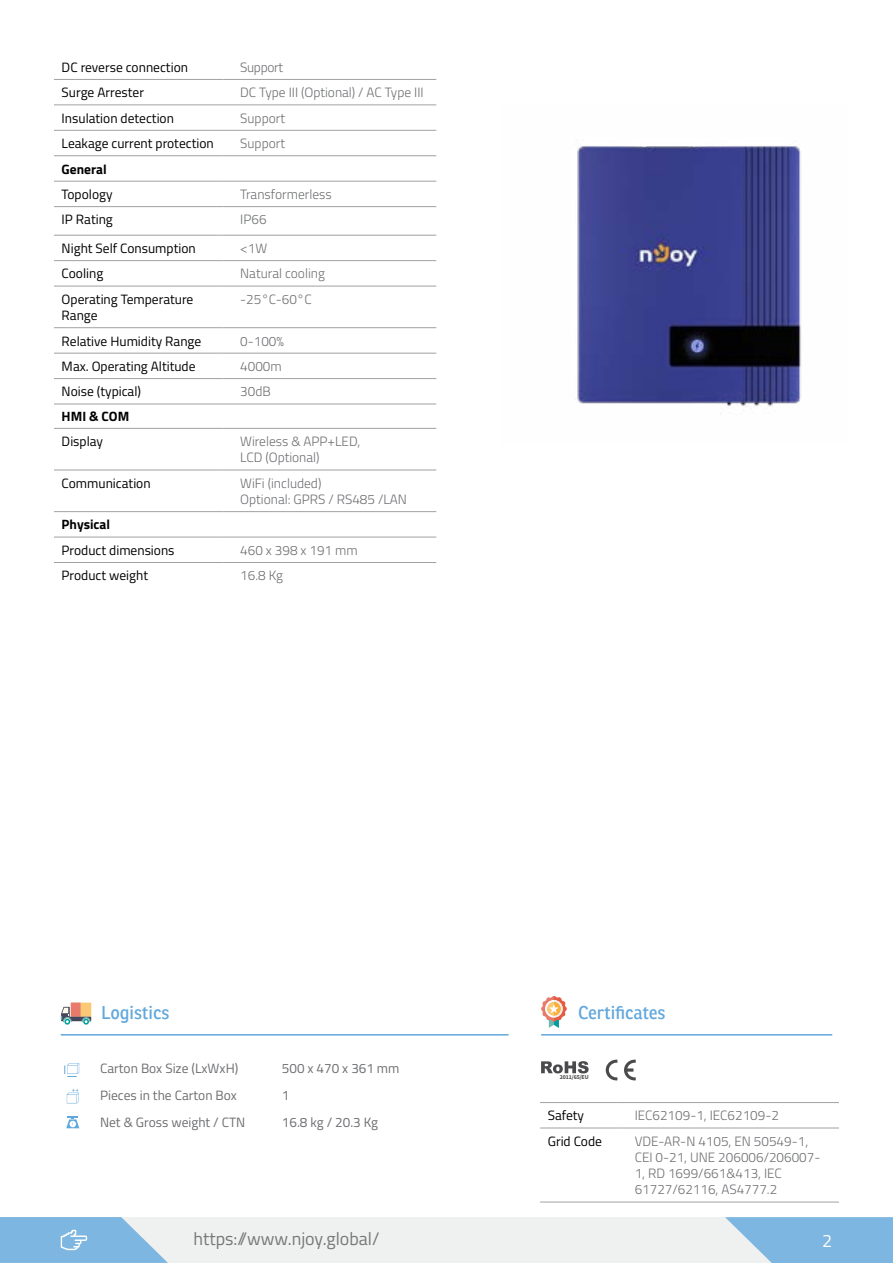
<style>
.page{position:relative;width:893px;height:1263px;background:#fff}
.page>*{position:absolute;margin:0;border:0;box-sizing:border-box;transform-origin:0 0}
.t1{font:18px "Titillium";color:#777878}
.t2{font:18px "Ronnia";color:#61a8dc}
.t3{font:18px "Titillium";color:#fff}
.t4{font:300 13.5px/16.2px "Titillium";color:#6d6e71}
.t5{font:13.5px/16.2px "Titillium";color:#000}
.t6{font:13.5px "Titillium";color:#6d6e71}
.t7{font:700 13.5px "Titillium";color:#000}
.t8{font:300 13.5px "Titillium";letter-spacing:-.025em;color:#6d6e71}
.t9{font:700 6px "Source Sans Pro";letter-spacing:-.025em;color:#4a4a4d}
</style>
<div class="page">
<div style="left:0;top:1217px;width:893px;height:46px;background:#eff0f0"></div>
<svg style="left:725px;top:1217px;width:168px;height:46px;background:#8dbee2"></svg>
<svg style="left:0;top:1217px;width:168px;height:46px;background:#8fbfe2"></svg>
<hr style="left:54px;top:206px;width:169px;height:1px;background:#9fa1a4">
<hr style="left:223px;top:206px;width:213px;height:1px;background:#9fa1a4">
<hr style="left:54px;top:235px;width:169px;height:1px;background:#9fa1a4">
<hr style="left:223px;top:235px;width:213px;height:1px;background:#9fa1a4">
<hr style="left:54px;top:260px;width:169px;height:1px;background:#9fa1a4">
<hr style="left:223px;top:260px;width:213px;height:1px;background:#9fa1a4">
<hr style="left:54px;top:286px;width:169px;height:1px;background:#9fa1a4">
<hr style="left:223px;top:286px;width:213px;height:1px;background:#9fa1a4">
<hr style="left:54px;top:327px;width:169px;height:1px;background:#9fa1a4">
<hr style="left:223px;top:327px;width:213px;height:1px;background:#9fa1a4">
<hr style="left:54px;top:353px;width:169px;height:1px;background:#9fa1a4">
<hr style="left:223px;top:353px;width:213px;height:1px;background:#9fa1a4">
<hr style="left:54px;top:378px;width:169px;height:1px;background:#9fa1a4">
<hr style="left:223px;top:378px;width:213px;height:1px;background:#9fa1a4">
<hr style="left:54px;top:404px;width:169px;height:1px;background:#9fa1a4">
<hr style="left:223px;top:404px;width:213px;height:1px;background:#9fa1a4">
<hr style="left:54px;top:79px;width:169px;height:1px;background:#9fa1a4">
<hr style="left:223px;top:79px;width:213px;height:1px;background:#9fa1a4">
<hr style="left:54px;top:104px;width:169px;height:1px;background:#9fa1a4">
<hr style="left:223px;top:104px;width:213px;height:1px;background:#9fa1a4">
<hr style="left:54px;top:130px;width:169px;height:1px;background:#9fa1a4">
<hr style="left:223px;top:130px;width:213px;height:1px;background:#9fa1a4">
<hr style="left:54px;top:155px;width:169px;height:1px;background:#9fa1a4">
<hr style="left:223px;top:155px;width:213px;height:1px;background:#9fa1a4">
<hr style="left:54px;top:181px;width:169px;height:1px;background:#9fa1a4">
<hr style="left:223px;top:181px;width:213px;height:1px;background:#9fa1a4">
<hr style="left:54px;top:511px;width:169px;height:1px;background:#9fa1a4">
<hr style="left:223px;top:511px;width:213px;height:1px;background:#9fa1a4">
<hr style="left:54px;top:428px;width:169px;height:1px;background:#9fa1a4">
<hr style="left:223px;top:428px;width:213px;height:1px;background:#9fa1a4">
<hr style="left:54px;top:470px;width:169px;height:1px;background:#9fa1a4">
<hr style="left:223px;top:470px;width:213px;height:1px;background:#9fa1a4">
<hr style="left:54px;top:537px;width:169px;height:1px;background:#9fa1a4">
<hr style="left:223px;top:537px;width:213px;height:1px;background:#9fa1a4">
<hr style="left:54px;top:562px;width:169px;height:1px;background:#9fa1a4">
<hr style="left:223px;top:562px;width:213px;height:1px;background:#9fa1a4">
<svg style="left:67px;top:1089px;width:12px;height:14px"></svg>
<svg style="left:66px;top:1116px;width:13px;height:12px"></svg>
<svg style="left:64px;top:1063px;width:15px;height:14px"></svg>
<hr style="left:61px;top:1034px;width:448px;height:1px;background:#61a8dc">
<hr style="left:541px;top:1034px;width:291px;height:1px;background:#61a8dc">
<div style="left:71px;top:1002px;width:20px;height:15px;background:#fbc876"></div>
<div style="left:71px;top:1002px;width:10px;height:15px;background:#e87a6b"></div>
<svg style="left:61px;top:1007px;width:30px;height:18px"></svg>
<svg style="left:541px;top:996px;width:26px;height:32px"></svg>
<svg style="left:606px;top:1060px;width:11px;height:20px"></svg>
<svg style="left:624px;top:1060px;width:12px;height:20px"></svg>
<svg style="left:541px;top:1061px;width:48px;height:12px"></svg>
<hr style="left:540px;top:1102px;width:78px;height:1px;background:#9fa1a4">
<hr style="left:618px;top:1102px;width:221px;height:1px;background:#9fa1a4">
<hr style="left:540px;top:1127px;width:78px;height:1px;background:#9fa1a4">
<hr style="left:618px;top:1127px;width:221px;height:1px;background:#9fa1a4">
<hr style="left:540px;top:1202px;width:78px;height:1px;background:#9fa1a4">
<hr style="left:618px;top:1202px;width:221px;height:1px;background:#9fa1a4">
<img style="left:576px;top:139px;width:225px;height:275px">
<p class="t5" style="left:62px;top:58px;width:128px">DC reverse connection</p>
<p class="t8" style="left:240px;top:57px;width:44px">Support</p>
<p class="t5" style="left:62px;top:84px;width:84px">Surge Arrester</p>
<p class="t4" style="left:240px;top:84px;width:185px">DC Type III (Optional) / AC Type III</p>
<p class="t5" style="left:62px;top:109px;width:114px">Insulation detection</p>
<p class="t4" style="left:240px;top:109px;width:46px">Support</p>
<p class="t5" style="left:62px;top:135px;width:154px">Leakage current protection</p>
<p class="t4" style="left:240px;top:135px;width:46px">Support</p>
<p class="t7" style="left:62px;top:158px;width:47px">General</p>
<p class="t5" style="left:62px;top:185px;width:52px">Topology</p>
<p class="t4" style="left:240px;top:185px;width:93px">Transformerless</p>
<p class="t5" style="left:62px;top:211px;width:53px">IP Rating</p>
<p class="t4" style="left:240px;top:211px;width:28px">IP66</p>
<p class="t5" style="left:62px;top:239px;width:136px">Night Self Consumption</p>
<p class="t4" style="left:240px;top:239px;width:28px">&lt;1W</p>
<p class="t5" style="left:62px;top:265px;width:43px">Cooling</p>
<p class="t4" style="left:240px;top:265px;width:86px">Natural cooling</p>
<p class="t5" style="left:62px;top:290px;width:133px">Operating Temperature<br>Range</p>
<p class="t4" style="left:240px;top:290px;width:73px">-25°C-60°C</p>
<p class="t5" style="left:62px;top:332px;width:141px">Relative Humidity Range</p>
<p class="t4" style="left:240px;top:332px;width:45px">0-100%</p>
<p class="t5" style="left:62px;top:357px;width:135px">Max. Operating Altitude</p>
<p class="t4" style="left:240px;top:357px;width:43px">4000m</p>
<p class="t5" style="left:62px;top:383px;width:81px">Noise (typical)</p>
<p class="t4" style="left:240px;top:383px;width:32px">30dB</p>
<p class="t7" style="left:62px;top:406px;width:69px">HMI &amp; COM</p>
<p class="t5" style="left:62px;top:433px;width:43px">Display</p>
<p class="t4" style="left:240px;top:433px;width:122px">Wireless &amp; APP+LED,<br>LCD (Optional)</p>
<p class="t5" style="left:62px;top:474px;width:91px">Communication</p>
<p class="t4" style="left:240px;top:474px;width:168px">WiFi (included)<br>Optional: GPRS / RS485 /LAN</p>
<p class="t7" style="left:62px;top:514px;width:50px">Physical</p>
<p class="t5" style="left:62px;top:541px;width:114px">Product dimensions</p>
<p class="t4" style="left:240px;top:541px;width:119px">460 x 398 x 191 mm</p>
<p class="t5" style="left:62px;top:567px;width:88px">Product weight</p>
<p class="t4" style="left:240px;top:567px;width:44px">16.8 Kg</p>
<h1 class="t2" style="left:101px;top:1001px;width:70px">Logistics</h1>
<h1 class="t2" style="left:578px;top:1001px;width:89px">Certificates</h1>
<p class="t6" style="left:100px;top:1059px;width:140px">Carton Box Size (LxWxH)</p>
<p class="t6" style="left:282px;top:1059px;width:119px">500 x 470 x 361 mm</p>
<p class="t6" style="left:100px;top:1085px;width:138px">Pieces in the Carton Box</p>
<p class="t6" style="left:282px;top:1085px;width:9px">1</p>
<p class="t6" style="left:100px;top:1112px;width:147px">Net &amp; Gross weight / CTN</p>
<p class="t6" style="left:282px;top:1112px;width:98px">16.8 kg / 20.3 Kg</p>
<h1 class="t1" style="left:193px;top:1225px;width:188px">https://www.njoy.global/</h1>
<p class="t9" style="left:560px;top:1073px;width:30px">2011/65/EU</p>
<p class="t5" style="left:548px;top:1107px;width:38px">Safety</p>
<p class="t4" style="left:635px;top:1107px;width:146px">IEC62109-1, IEC62109-2</p>
<p class="t5" style="left:548px;top:1132px;width:56px">Grid Code</p>
<p class="t4" style="left:635px;top:1132px;width:187px">VDE-AR-N 4105, EN 50549-1,<br>CEI 0-21, UNE 206006/206007-<br>1, RD 1699/661&amp;413, IEC<br>61727/62116, AS4777.2</p>
<h1 class="t3" style="left:822px;top:1227px;width:12px">2</h1>
</div>
